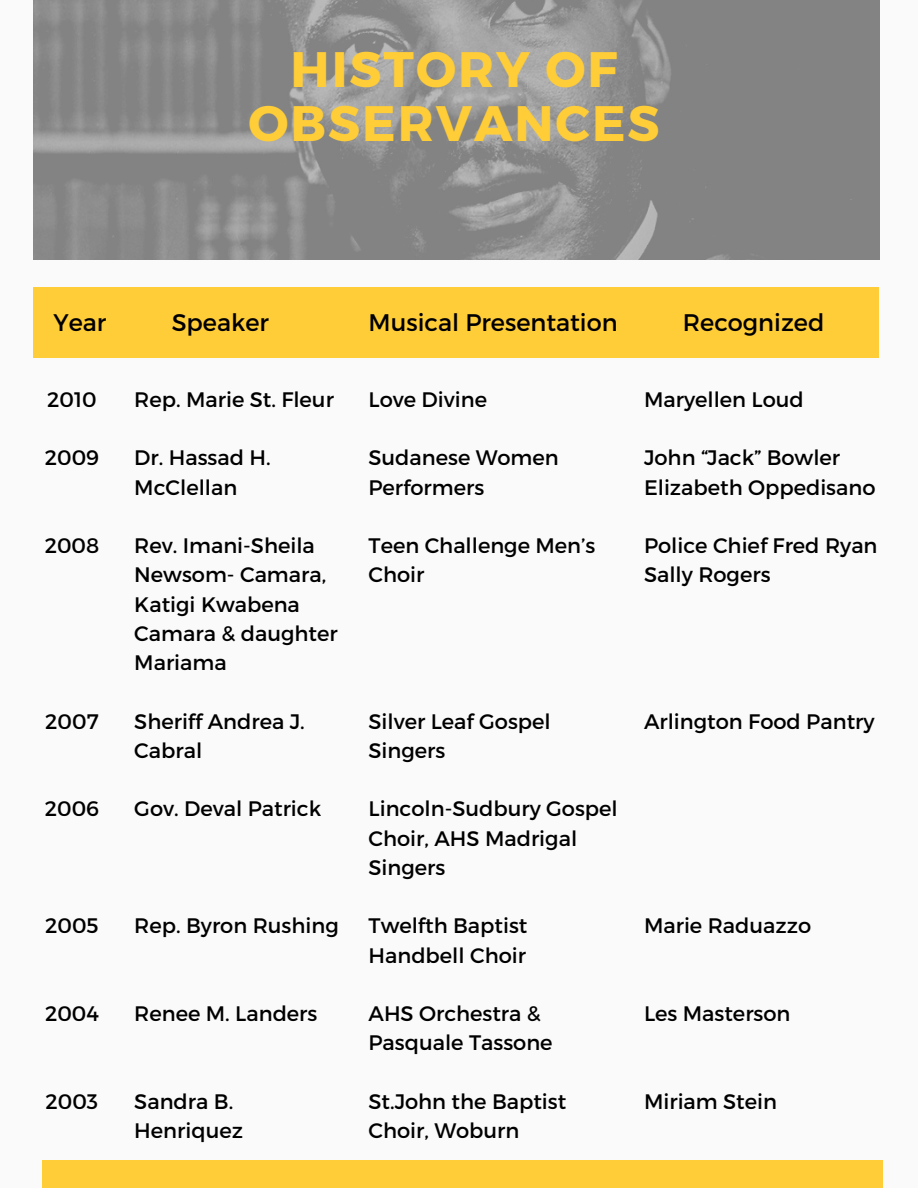
<style>
.page{position:relative;width:918px;height:1188px;background:#fafafa}
.page>*{position:absolute;margin:0;border:0;box-sizing:border-box;transform-origin:0 0}
.t1{font:700 49.8px/54px "Montserrat";letter-spacing:.04em;color:#ffcd37;text-align:center}
.t2{font:24px "Montserrat";color:#000}
.t3{font:21px/29.2px "Montserrat";color:#000}
</style>
<div class="page">
<img style="left:33px;top:0;width:846px;height:259px">
<div style="left:42px;top:1160px;width:840px;height:28px;background:#ffcd37"></div>
<div style="left:33px;top:288px;width:846px;height:69px;background:#ffcd37"></div>
<h1 class="t1" style="left:249px;top:39px;width:413px">HISTORY OF<br>OBSERVANCES</h1>
<p class="t2" style="left:53px;top:307px;width:54px">Year</p>
<p class="t2" style="left:172px;top:307px;width:99px">Speaker</p>
<p class="t2" style="left:369px;top:307px;width:251px">Musical Presentation</p>
<p class="t2" style="left:683px;top:307px;width:143px">Recognized</p>
<p class="t3" style="left:47px;top:384px;width:51px">2010</p>
<p class="t3" style="left:45px;top:442px;width:56px">2009</p>
<p class="t3" style="left:134px;top:384px;width:201px">Rep. Marie St. Fleur</p>
<p class="t3" style="left:134px;top:442px;width:138px">Dr. Hassad H.<br>McClellan</p>
<p class="t3" style="left:369px;top:384px;width:120px">Love Divine</p>
<p class="t3" style="left:369px;top:442px;width:192px">Sudanese Women<br>Performers</p>
<p class="t3" style="left:45px;top:530px;width:56px">2008</p>
<p class="t3" style="left:134px;top:530px;width:205px">Rev. Imani-Sheila<br>Newsom- Camara,<br>Katigi Kwabena<br>Camara &amp; daughter<br>Mariama</p>
<p class="t3" style="left:369px;top:530px;width:228px">Teen Challenge Men’s<br>Choir</p>
<p class="t3" style="left:644px;top:384px;width:161px">Maryellen Loud</p>
<p class="t3" style="left:644px;top:442px;width:233px">John “Jack” Bowler<br>Elizabeth Oppedisano</p>
<p class="t3" style="left:644px;top:530px;width:235px">Police Chief Fred Ryan<br>Sally Rogers</p>
<p class="t3" style="left:45px;top:706px;width:55px">2007</p>
<p class="t3" style="left:45px;top:793px;width:56px">2006</p>
<p class="t3" style="left:45px;top:910px;width:55px">2005</p>
<p class="t3" style="left:134px;top:706px;width:172px">Sheriff Andrea J.<br>Cabral</p>
<p class="t3" style="left:134px;top:793px;width:188px">Gov. Deval Patrick</p>
<p class="t3" style="left:134px;top:910px;width:206px">Rep. Byron Rushing</p>
<p class="t3" style="left:369px;top:706px;width:184px">Silver Leaf Gospel<br>Singers</p>
<p class="t3" style="left:369px;top:793px;width:251px">Lincoln-Sudbury Gospel<br>Choir, AHS Madrigal<br>Singers</p>
<p class="t3" style="left:369px;top:910px;width:160px">Twelfth Baptist<br>Handbell Choir</p>
<p class="t3" style="left:644px;top:706px;width:232px">Arlington Food Pantry</p>
<p class="t3" style="left:644px;top:910px;width:169px">Marie Raduazzo</p>
<p class="t3" style="left:45px;top:998px;width:55px">2004</p>
<p class="t3" style="left:46px;top:1086px;width:54px">2003</p>
<p class="t3" style="left:134px;top:998px;width:185px">Renee M. Landers</p>
<p class="t3" style="left:134px;top:1086px;width:110px">Sandra B.<br>Henriquez</p>
<p class="t3" style="left:369px;top:998px;width:186px">AHS Orchestra &amp;<br>Pasquale Tassone</p>
<p class="t3" style="left:369px;top:1086px;width:199px">St.John the Baptist<br>Choir, Woburn</p>
<p class="t3" style="left:644px;top:998px;width:148px">Les Masterson</p>
<p class="t3" style="left:644px;top:1086px;width:135px">Miriam Stein</p>
</div>
